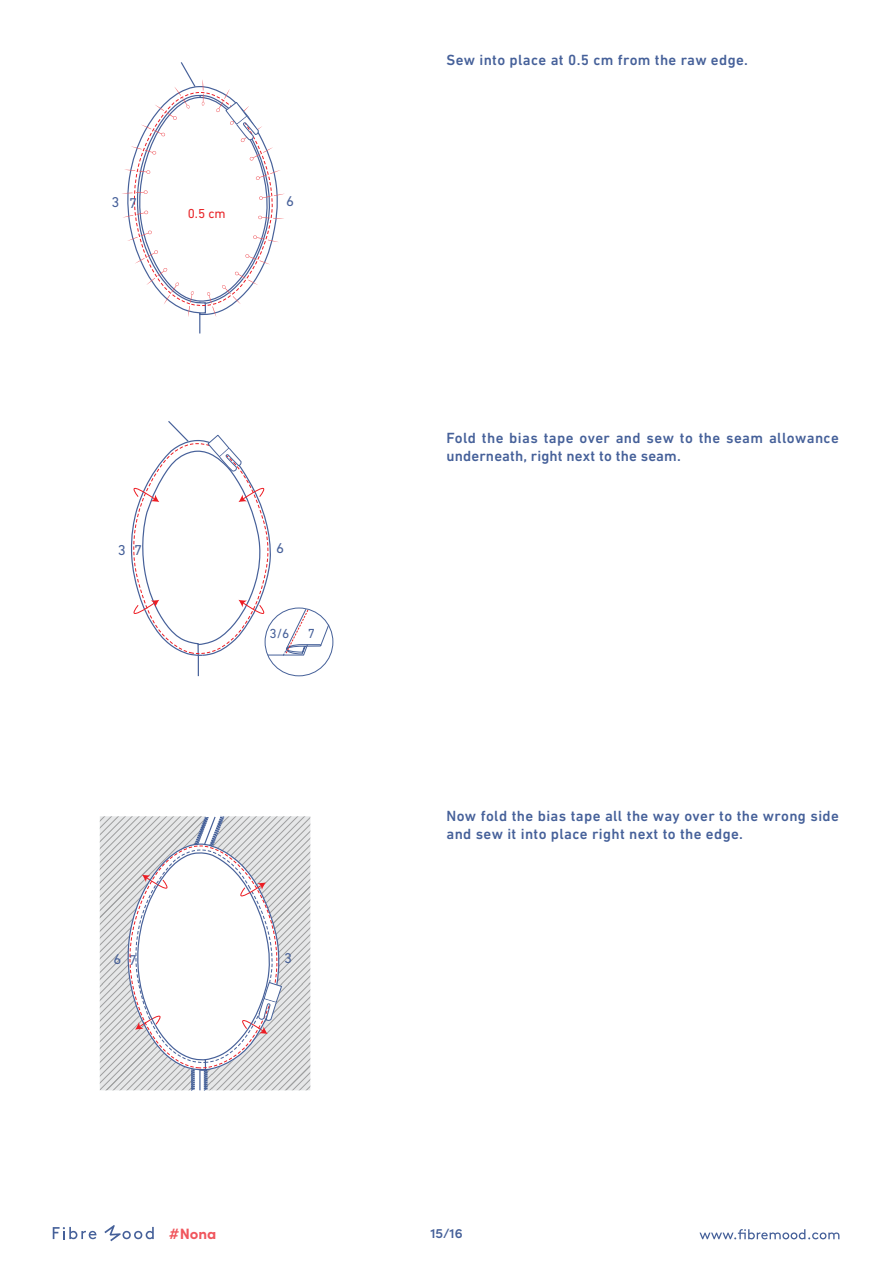
<style>
.page{position:relative;width:893px;height:1263px;background:#fff}
.page>*{position:absolute;margin:0;border:0;box-sizing:border-box;transform-origin:0 0}
.t1{font:500 15px/18px "DIN Next LT Pro";letter-spacing:.025em;color:#456099}
.t2{font:700 15px "Sofia Pro";color:#f0565d}
.t3{font:14.55px "DIN Next LT Pro";color:#466099}
.t4{font:14.4px "DIN Next LT Pro";color:#466099}
.t5{font:600 13.5px "Sofia Pro";color:#456099}
.t6{font:13.35px "DIN Next LT Pro";color:#466099}
.t7{font:13.2px "DIN Next LT Pro";color:#e8262a}
</style>
<div class="page">
<svg style="left:699px;top:1229px;width:140px;height:10px"></svg>
<svg style="left:53px;top:1227px;width:43px;height:12px"></svg>
<svg style="left:104px;top:1225px;width:50px;height:16px"></svg>
<svg style="left:122px;top:62px;width:163px;height:271px"></svg>
<svg style="left:131px;top:421px;width:199px;height:255px"></svg>
<svg style="left:100px;top:815px;width:210px;height:275px"></svg>
<p class="t4" style="left:112px;top:194px;width:9px">3</p>
<p class="t4" style="left:286px;top:193px;width:9px">6</p>
<p class="t7" style="left:188px;top:206px;width:40px">0.5 cm</p>
<p class="t4" style="left:129px;top:194px;width:9px">7</p>
<p class="t3" style="left:118px;top:542px;width:26px">3 7</p>
<p class="t3" style="left:276px;top:540px;width:10px">6</p>
<p class="t6" style="left:269px;top:626px;width:22px">3/6</p>
<p class="t6" style="left:308px;top:626px;width:9px">7</p>
<p class="t4" style="left:114px;top:951px;width:25px">6 7</p>
<p class="t4" style="left:284px;top:949px;width:9px">3</p>
<p class="t1" style="left:446px;top:51px;width:303px">Sew into place at 0.5 cm from the raw edge.</p>
<p class="t1" style="left:446px;top:429px;width:394px">Fold the bias tape over and sew to the seam allowance underneath, right next to the seam.</p>
<p class="t1" style="left:446px;top:807px;width:394px">Now fold the bias tape all the way over to the wrong side and sew it into place right next to the edge.</p>
<p class="t2" style="left:169px;top:1222px;width:49px">#Nona</p>
<p class="t5" style="left:430px;top:1223px;width:34px">15/16</p>
</div>
